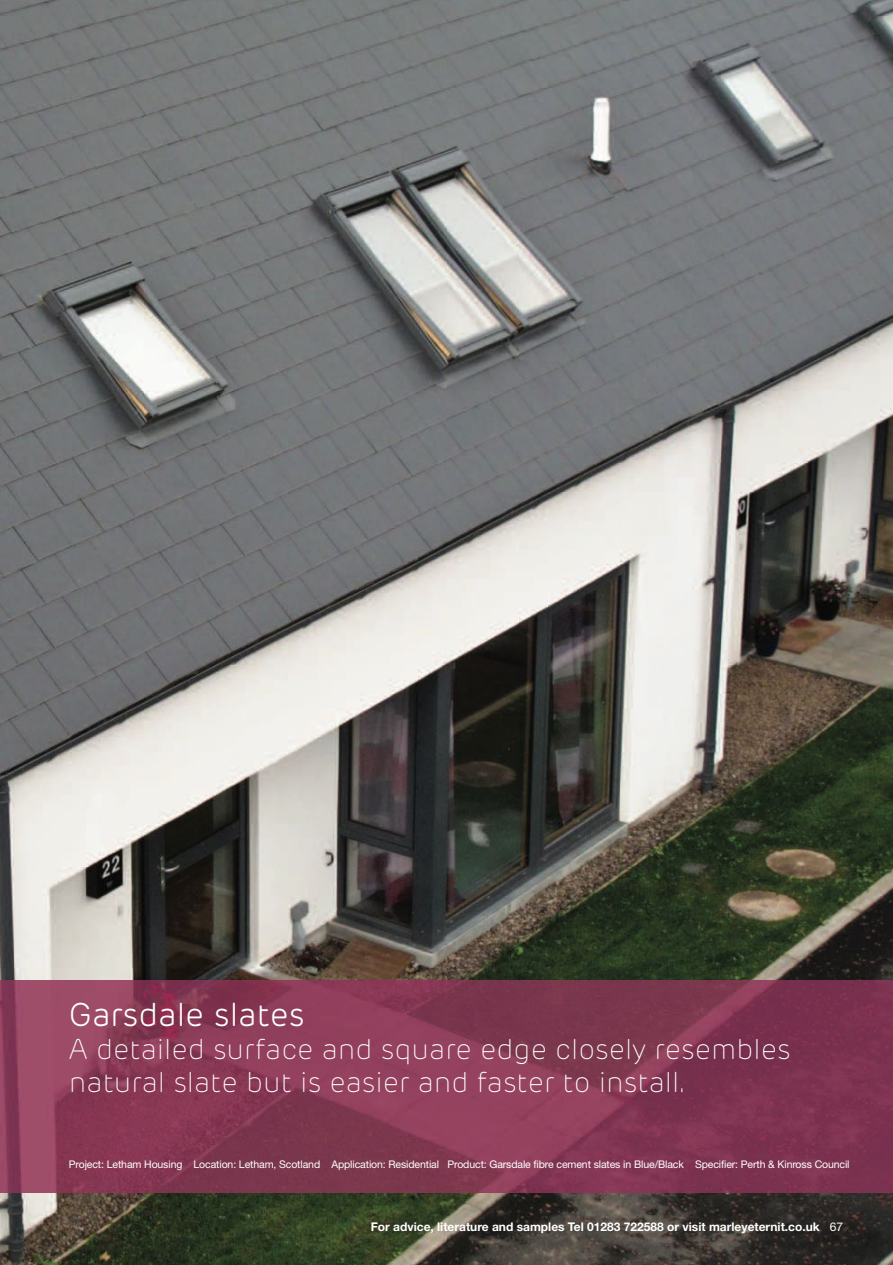
<style>
.page{position:relative;width:893px;height:1265px;background:#fff}
.page>*{position:absolute;margin:0;border:0;box-sizing:border-box;transform-origin:0 0}
.t1{font:300 33px "Rubrik";color:#fff}
.t2{font:200 28.5px/33px "Rubrik";color:#fff}
.t3{font:700 12px "Helvetica Neue";color:#fff}
.t4{font:10.5px "Helvetica Neue";letter-spacing:-.01em;color:#fff}
.s1{font-weight:400}
</style>
<div class="page">
<img style="left:0;top:0;width:892px;height:1264px">
<hr style="left:892px;top:979px;width:1px;height:213px;background:#b35579">
<img style="left:0;top:979px;width:892px;height:213px">
<h1 class="t1" style="left:69px;top:1002px;width:237px">Garsdale slates</h1>
<h2 class="t2" style="left:69px;top:1034px;width:723px">A detailed surface and square edge closely resembles natural slate but is easier and faster to install.</h2>
<p class="t4" style="left:69px;top:1160px;width:782px">Project: Letham Housing Location: Letham, Scotland Application: Residential Product: Garsdale fibre cement slates in Blue/Black Specifier: Perth &amp; Kinross Council</p>
<p class="t3" style="left:371px;top:1222px;width:474px">For advice, literature and samples Tel 01283 722588 or visit marleyeternit.co.uk <span class="s1">67</span></p>
</div>
